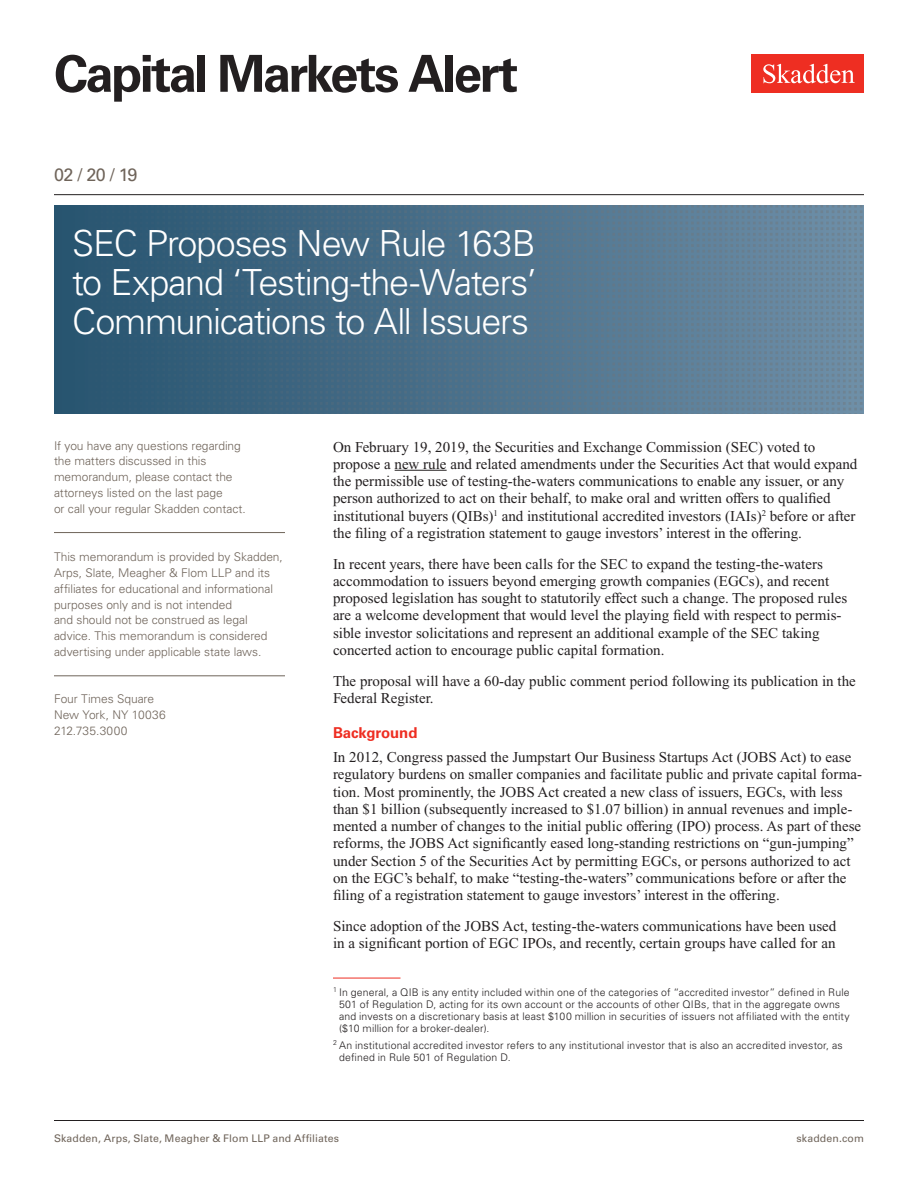
<style>
.page{position:relative;width:918px;height:1188px;background:#fff}
.page>*{position:absolute;margin:0;border:0;box-sizing:border-box;transform-origin:0 0}
.Title_Style_Capital{font:700 51px "Univers LT Std";letter-spacing:-.05em;color:#231f20}
.Title_Capital_Market{font:300 36px/39px "Univers LT Std";letter-spacing:-.035em;color:#fff;text-align:justify}
.Date{font:18px "Univers LT Std";color:#6f645a}
.Main_Body{font:15px/17.2px "Times New Roman PS Std";color:#231f20}
.First_Level_Heading{font:700 15px "Univers LT Std";letter-spacing:-.01em;color:#ee2e22}
.Sidebar_body_rule_be{font:300 12px/15.8px "Univers LT Std";letter-spacing:-.005em;color:#6f645a}
.Firm_Address{font:300 12px/15.8px "Univers LT Std";letter-spacing:-.005em;color:#6f645a}
.Footnote{font:300 10.5px/12px "Univers LT Std";letter-spacing:.015em;color:#231f20}
.t1{font:10.5px "Univers LT Std";letter-spacing:.01em;color:#6f645a}
</style>
<div class="page">
<div style="left:752px;top:54px;width:112px;height:39px;background:#ee2e22"></div>
<svg style="left:763px;top:64px;width:92px;height:19px"></svg>
<hr style="left:54px;top:1120px;width:810px;height:1px;background:#231f20">
<hr style="left:54px;top:194px;width:810px;height:1px;background:#231f20">
<hr style="left:54px;top:532px;width:231px;height:1px;background:#6f645a">
<hr style="left:54px;top:675px;width:231px;height:1px;background:#6f645a">
<img style="left:54px;top:206px;width:810px;height:208px">
<hr style="left:395px;top:470px;width:52px;height:1px;background:#231f20">
<hr style="left:333px;top:978px;width:67px;height:1px;background:#ee2e22">
<h1 class="Title_Style_Capital" style="left:54px;top:44px;width:466px">Capital Markets Alert</h1>
<p class="Date" style="left:54px;top:164px;width:85px">02 / 20 / 19</p>
<p class="Title_Capital_Market" style="left:72px;top:223px;width:466px">SEC Proposes New Rule 163B to Expand ‘Testing-the-Waters’ Communications to All Issuers</p>
<p class="Sidebar_body_rule_be" style="left:54px;top:438px;width:193px">If you have any questions regarding the matters discussed in this memorandum, please contact the attorneys listed on the last page<br>or call your regular Skadden contact.</p>
<p class="Sidebar_body_rule_be" style="left:54px;top:549px;width:230px">This memorandum is provided by Skadden, Arps, Slate, Meagher &amp; Flom LLP and its affiliates for educational and informational purposes only and is not intended<br>and should not be construed as legal advice. This memorandum is considered advertising under applicable state laws.</p>
<p class="Firm_Address" style="left:54px;top:691px;width:113px">Four Times Square<br>New York, NY 10036<br>212.735.3000</p>
<p class="Main_Body" style="left:333px;top:438px;width:526px">On February 19, 2019, the Securities and Exchange Commission (SEC) voted to propose a new rule and related amendments under the Securities Act that would expand the permissible use of testing-the-waters communications to enable any issuer, or any person authorized to act on their behalf, to make oral and written offers to qualified institutional buyers (QIBs)<sup>1</sup> and institutional accredited investors (IAIs)<sup>2</sup> before or after the filing of a registration statement to gauge investors’ interest in the offering.</p>
<p class="Main_Body" style="left:333px;top:555px;width:516px">In recent years, there have been calls for the SEC to expand the testing-the-waters accommodation to issuers beyond emerging growth companies (EGCs), and recent proposed legislation has sought to statutorily effect such a change. The proposed rules are a welcome development that would level the playing field with respect to permis&shy;sible investor solicitations and represent an additional example of the SEC taking concerted action to encourage public capital formation.</p>
<p class="Main_Body" style="left:333px;top:672px;width:524px">The proposal will have a 60-day public comment period following its publication in the<br>Federal Register.</p>
<p class="First_Level_Heading" style="left:333px;top:724px;width:86px">Background</p>
<p class="Main_Body" style="left:333px;top:748px;width:531px">In 2012, Congress passed the Jumpstart Our Business Startups Act (JOBS Act) to ease regulatory burdens on smaller companies and facilitate public and private capital forma&shy;tion. Most prominently, the JOBS Act created a new class of issuers, EGCs, with less than $1 billion (subsequently increased to $1.07 billion) in annual revenues and imple&shy;mented a number of changes to the initial public offering (IPO) process. As part of these reforms, the JOBS Act significantly eased long-standing restrictions on “gun-jumping” under Section 5 of the Securities Act by permitting EGCs, or persons authorized to act on the EGC’s behalf, to make “testing-the-waters” communications before or after the filing of a registration statement to gauge investors’ interest in the offering.</p>
<p class="Main_Body" style="left:333px;top:917px;width:505px">Since adoption of the JOBS Act, testing-the-waters communications have been used in a significant portion of EGC IPOs, and recently, certain groups have called for an</p>
<p class="Footnote" style="left:339px;top:986px;width:512px;text-indent:-6px"><sup>1</sup> In general, a QIB is any entity included within one of the categories of “accredited investor” defined in Rule 501 of Regulation D, acting for its own account or the accounts of other QIBs, that in the aggregate owns and invests on a discretionary basis at least $100 million in securities of issuers not affiliated with the entity ($10 million for a broker-dealer).</p>
<p class="Footnote" style="left:339px;top:1039px;width:505px;text-indent:-6px"><sup>2</sup> An institutional accredited investor refers to any institutional investor that is also an accredited investor, as defined in Rule 501 of Regulation D.</p>
<p class="t1" style="left:54px;top:1132px;width:287px">Skadden, Arps, Slate, Meagher &amp; Flom LLP and Affiliates</p>
<p class="t1" style="left:797px;top:1132px;width:69px">skadden.com</p>
</div>
